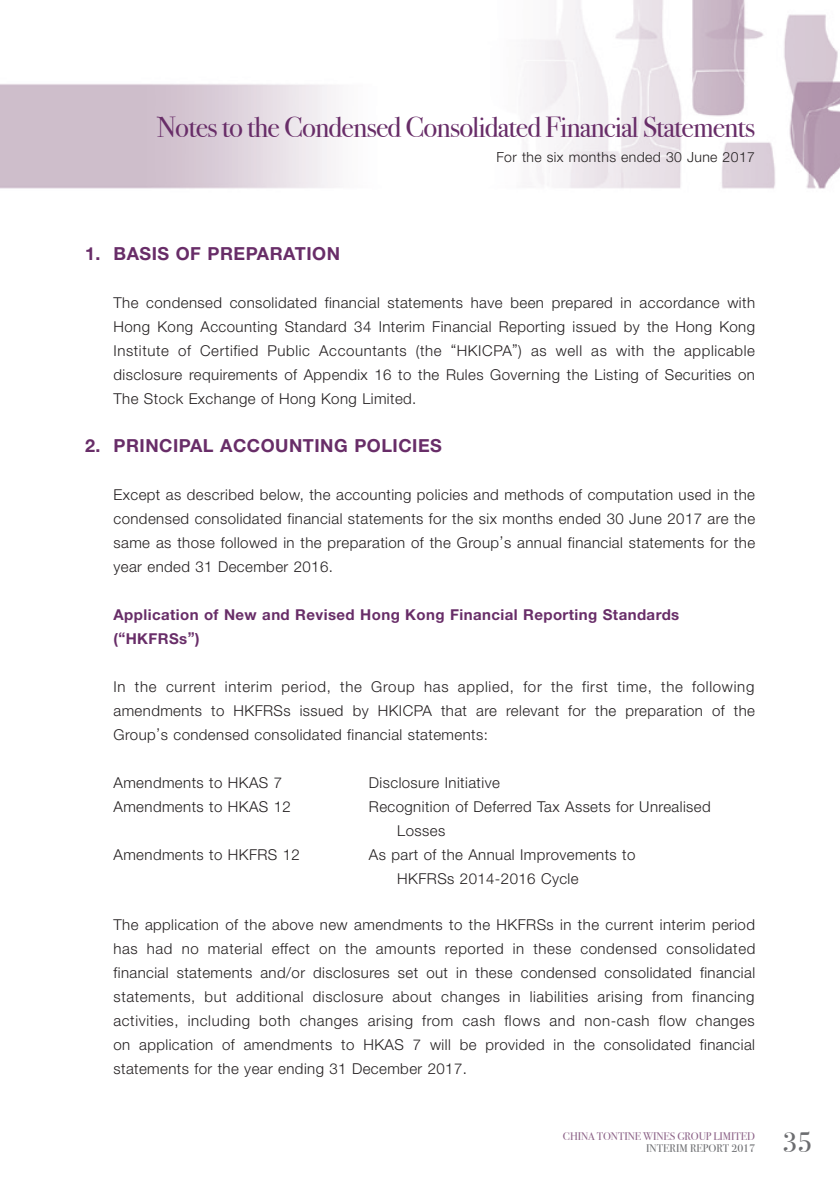
<style>
.page{position:relative;width:840px;height:1191px;background:#fff}
.page>*{position:absolute;margin:0;border:0;box-sizing:border-box;transform-origin:0 0}
.t1{font:29px "Bodoni Svty Two ITCTT";letter-spacing:-.03em;color:#682d68}
.t2{font:28px "Bodoni Svty Two ITCTT";color:#6c6d70}
.Heading_1{font:700 18px "Helvetica Neue LT Std";letter-spacing:.03em;color:#682d68}
.Body_Text{font:300 15px/24px "Helvetica Neue LT Std";letter-spacing:.03em;color:#231f20;text-align:justify}
.Heading_2{font:700 15px/24px "Helvetica Neue LT Std";letter-spacing:.03em;color:#682d68}
.t3{font:300 14px "Helvetica Neue LT Std";letter-spacing:.03em;color:#231f20}
.t4{font:11px "Bodoni Svty Two ITCTT";letter-spacing:-.01em;color:#8b6186}
.t5{font:11px "Bodoni Svty Two ITCTT";color:#6c6d70}
</style>
<div class="page">
<img style="left:0;top:0;width:839px;height:189px">
<p class="t1" style="left:157px;top:104px;width:599px">Notes to the Condensed Consolidated Financial Statements</p>
<p class="t3" style="left:496px;top:148px;width:260px">For the six months ended 30 June 2017</p>
<p class="Heading_1" style="left:85px;top:242px;width:256px">1. BASIS OF PREPARATION</p>
<p class="Body_Text" style="left:113px;top:290px;width:642px">The condensed consolidated financial statements have been prepared in accordance with Hong Kong Accounting Standard 34 Interim Financial Reporting issued by the Hong Kong Institute of Certified Public Accountants (the “HKICPA”) as well as with the applicable disclosure requirements of Appendix 16 to the Rules Governing the Listing of Securities on The Stock Exchange of Hong Kong Limited.</p>
<p class="Heading_1" style="left:85px;top:434px;width:358px">2. PRINCIPAL ACCOUNTING POLICIES</p>
<p class="Body_Text" style="left:113px;top:482px;width:642px">Except as described below, the accounting policies and methods of computation used in the condensed consolidated financial statements for the six months ended 30 June 2017 are the same as those followed in the preparation of the Group’s annual financial statements for the year ended 31 December 2016.</p>
<p class="Heading_2" style="left:113px;top:602px;width:567px">Application of New and Revised Hong Kong Financial Reporting Standards (“HKFRSs”)</p>
<p class="Body_Text" style="left:113px;top:674px;width:642px">In the current interim period, the Group has applied, for the first time, the following amendments to HKFRSs issued by HKICPA that are relevant for the preparation of the Group’s condensed consolidated financial statements:</p>
<p class="Body_Text" style="left:113px;top:770px;width:170px">Amendments to HKAS 7</p>
<p class="Body_Text" style="left:369px;top:770px;width:132px">Disclosure Initiative</p>
<p class="Body_Text" style="left:113px;top:794px;width:179px">Amendments to HKAS 12</p>
<p class="Body_Text" style="left:397px;top:794px;width:315px;text-indent:-28px">Recognition of Deferred Tax Assets for Unrealised<br>Losses</p>
<p class="Body_Text" style="left:113px;top:842px;width:188px">Amendments to HKFRS 12</p>
<p class="Body_Text" style="left:397px;top:842px;width:239px;text-indent:-28px">As part of the Annual Improvements to<br>HKFRSs 2014-2016 Cycle</p>
<p class="Body_Text" style="left:113px;top:912px;width:643px">The application of the above new amendments to the HKFRSs in the current interim period has had no material effect on the amounts reported in these condensed consolidated financial statements and/or disclosures set out in these condensed consolidated financial statements, but additional disclosure about changes in liabilities arising from financing activities, including both changes arising from cash flows and non-cash flow changes on application of amendments to HKAS 7 will be provided in the consolidated financial statements for the year ending 31 December 2017.</p>
<p class="t4" style="left:562px;top:1127px;width:193px">CHINA TONTINE WINES GROUP LIMITED</p>
<p class="t5" style="left:645px;top:1139px;width:110px">INTERIM REPORT 2017</p>
<p class="t2" style="left:782px;top:1119px;width:31px">35</p>
</div>
